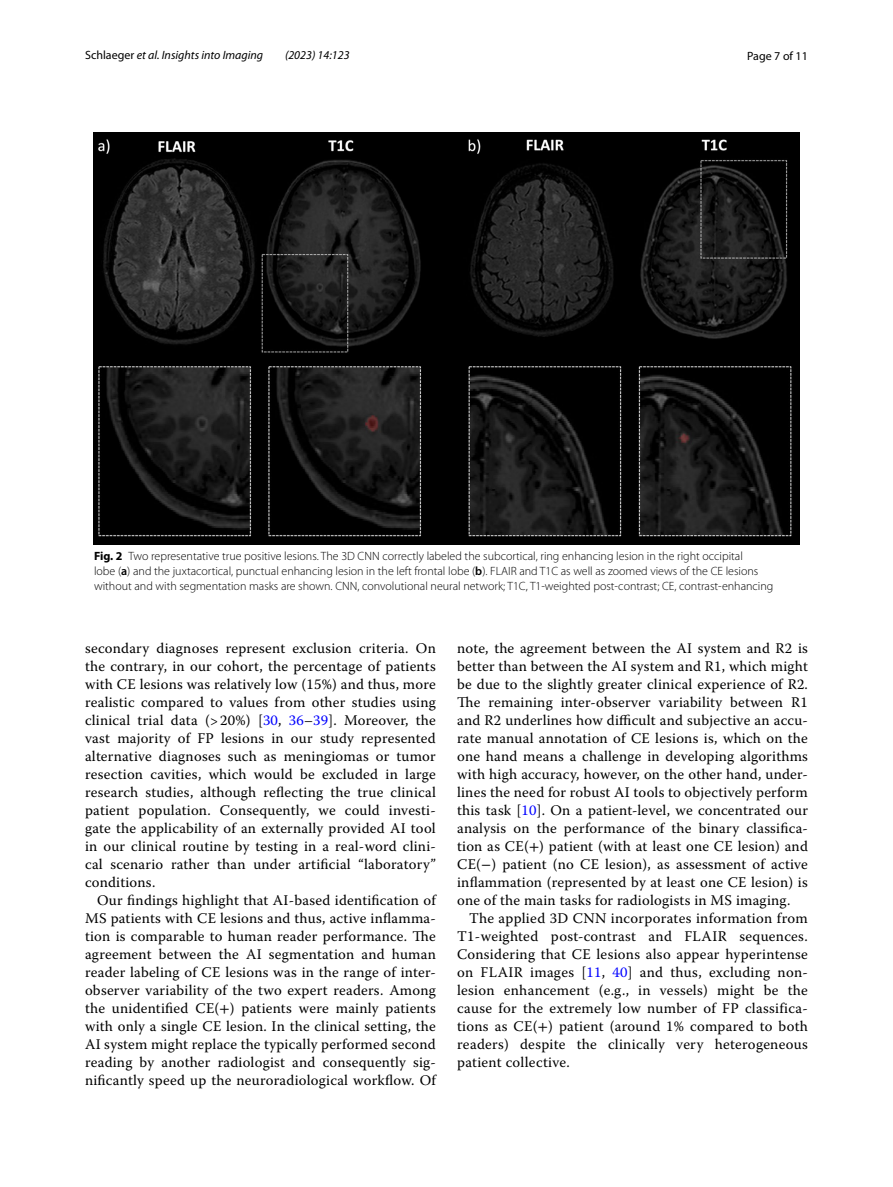
<style>
.page{position:relative;width:893px;height:1187px;background:#fff}
.page>*{position:absolute;margin:0;border:0;box-sizing:border-box;transform-origin:0 0}
.t1{font:14.7px/18px "Warnock Pro";letter-spacing:.015em;color:#000;text-align:justify}
.t2{font:300 12px/15px "Myriad Pro";color:#000}
.t3{font:italic 12px "Myriad Pro";color:#000}
.t4{font:12px "Myriad Pro";color:#000}
.s1{font-style:normal}
.s2{font-weight:700}
.s3{font-weight:600}
.s4{color:#00f}
.s5{font-family:"STIX"}
</style>
<div class="page">
<img style="left:93px;top:133px;width:706px;height:411px">
<p class="t3" style="left:85px;top:48px;width:180px"><span class="s1">Schlaeger</span> et al. Insights into Imaging</p>
<p class="t3" style="left:285px;top:48px;width:66px">(2023) 14:123</p>
<p class="t4" style="left:747px;top:48px;width:62px">Page 7 of 11</p>
<p class="t2" style="left:94px;top:548px;width:681px"><span class="s2">Fig. 2</span> Two representative true positive lesions. The 3D CNN correctly labeled the subcortical, ring enhancing lesion in the right occipital<br>lobe (<span class="s3">a</span>) and the juxtacortical, punctual enhancing lesion in the left frontal lobe (<span class="s3">b</span>). FLAIR and T1C as well as zoomed views of the CE lesions without and with segmentation masks are shown. CNN, convolutional neural network; T1C, T1-weighted post-contrast; CE, contrast-enhancing</p>
<p class="t1" style="left:85px;top:638px;width:352px">secondary diagnoses represent exclusion criteria. On the contrary, in our cohort, the percentage of patients with CE lesions was relatively low (15%) and thus, more realistic compared to values from other studies using clinical trial data (&gt; 20%) [<span class="s4">30</span>, <span class="s4">36</span>–<span class="s4">39</span>]. Moreover, the vast majority of FP lesions in our study represented alternative diagnoses such as meningiomas or tumor resection cavities, which would be excluded in large research studies, although reflecting the true clinical patient population. Consequently, we could investi&shy;gate the applicability of an externally provided AI tool in our clinical routine by testing in a real-word clini&shy;cal scenario rather than under artificial “laboratory” conditions.</p>
<p class="t1" style="left:85px;top:890px;width:352px;text-indent:12px">Our findings highlight that AI-based identification of MS patients with CE lesions and thus, active inflamma&shy;tion is comparable to human reader performance. The agreement between the AI segmentation and human reader labeling of CE lesions was in the range of inter&shy;observer variability of the two expert readers. Among the unidentified CE(<span class="s5">+</span>) patients were mainly patients with only a single CE lesion. In the clinical setting, the AI system might replace the typically performed second reading by another radiologist and consequently sig&shy;nificantly speed up the neuroradiological workflow. Of</p>
<p class="t1" style="left:457px;top:638px;width:352px">note, the agreement between the AI system and R2 is better than between the AI system and R1, which might be due to the slightly greater clinical experience of R2.<br>The remaining inter-observer variability between R1 and R2 underlines how difficult and subjective an accu&shy;rate manual annotation of CE lesions is, which on the one hand means a challenge in developing algorithms with high accuracy, however, on the other hand, under&shy;lines the need for robust AI tools to objectively perform this task [<span class="s4">10</span>]. On a patient-level, we concentrated our analysis on the performance of the binary classifica&shy;tion as CE(<span class="s5">+</span>) patient (with at least one CE lesion) and CE(<span class="s5">−</span>) patient (no CE lesion), as assessment of active inflammation (represented by at least one CE lesion) is one of the main tasks for radiologists in MS imaging.</p>
<p class="t1" style="left:457px;top:908px;width:352px;text-indent:12px">The applied 3D CNN incorporates information from T1-weighted post-contrast and FLAIR sequences.<br>Considering that CE lesions also appear hyperintense on FLAIR images [<span class="s4">11</span>, <span class="s4">40</span>] and thus, excluding non&shy;lesion enhancement (e.g., in vessels) might be the cause for the extremely low number of FP classifica&shy;tions as CE(<span class="s5">+</span>) patient (around 1% compared to both readers) despite the clinically very heterogeneous patient collective.</p>
</div>
